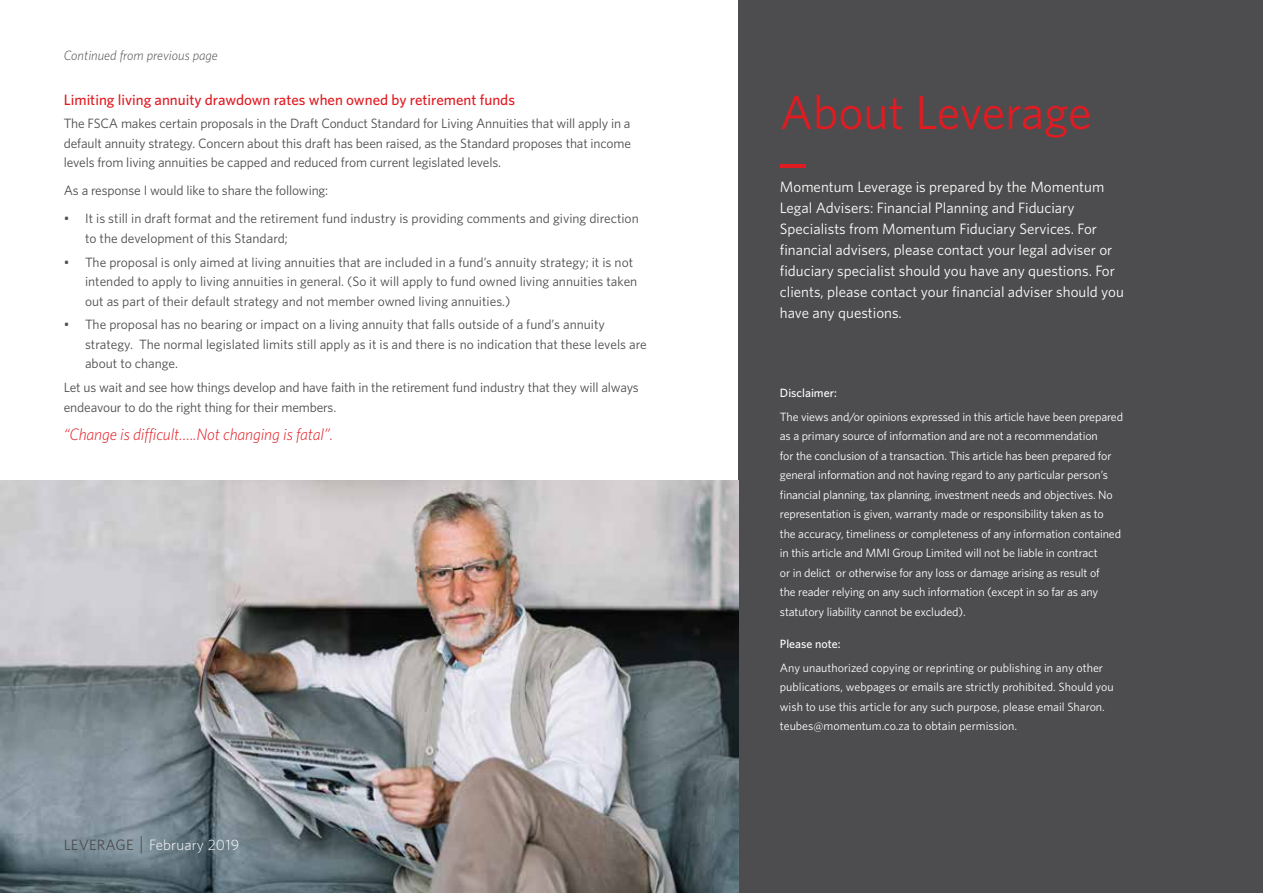
<style>
.page{position:relative;width:1263px;height:893px;background:#fff}
.page>*{position:absolute;margin:0;border:0;box-sizing:border-box;transform-origin:0 0}
.t1{font:48px "Whitney";color:#e11b22}
.t2{font:italic 300 16.5px "Whitney";letter-spacing:-.01em;color:#e11b22}
.t3{font:15px/21px "Whitney";color:#fff}
.t4{font:500 15px "Whitney";color:#e11b22}
.t5{font:300 15px "Whitney";letter-spacing:.01em;color:#fff}
.t6{font:13.5px/19.5px "Whitney";color:#4d4d4f}
.t7{font:italic 300 13.5px "Whitney";color:#4d4d4f}
.t8{font:12px/19.5px "Whitney";letter-spacing:-.01em;color:#fff}
.t9{font:500 12px "Whitney";color:#fff}
.s1{font-weight:400;color:#4d4d4f}
.s2{font-size:19.5px;color:#4d4d4f}
</style>
<div class="page">
<div style="left:738px;top:0;width:525px;height:893px;background:#4d4d4f"></div>
<hr style="left:780px;top:164px;width:26px;height:4px;background:#e11b22">
<img style="left:1px;top:480px;width:738px;height:413px">
<p class="t7" style="left:64px;top:46px;width:156px">Continued from previous page</p>
<p class="t4" style="left:64px;top:90px;width:453px">Limiting living annuity drawdown rates when owned by retirement funds</p>
<p class="t6" style="left:64px;top:114px;width:569px;text-align:justify">The FSCA makes certain proposals in the Draft Conduct Standard for Living Annuities that will apply in a default annuity strategy. Concern about this draft has been raised, as the Standard proposes that income levels from living annuities be capped and reduced from current legislated levels.</p>
<p class="t6" style="left:64px;top:181px;width:266px">As a response I would like to share the following:</p>
<p class="t6" style="left:85px;top:209px;width:555px;text-indent:-21px">• It is still in draft format and the retirement fund industry is providing comments and giving direction to the development of this Standard;</p>
<p class="t6" style="left:85px;top:252px;width:554px;text-indent:-21px">• The proposal is only aimed at living annuities that are included in a fund’s annuity strategy; it is not intended to apply to living annuities in general. (So it will apply to fund owned living annuities taken out as part of their default strategy and not member owned living annuities.)</p>
<p class="t6" style="left:85px;top:315px;width:563px;text-indent:-21px">• The proposal has no bearing or impact on a living annuity that falls outside of a fund’s annuity strategy. The normal legislated limits still apply as it is and there is no indication that these levels are about to change.</p>
<p class="t6" style="left:64px;top:377px;width:577px">Let us wait and see how things develop and have faith in the retirement fund industry that they will always endeavour to do the right thing for their members.</p>
<p class="t2" style="left:64px;top:423px;width:271px">“Change is difficult…..Not changing is fatal”.</p>
<p class="t5" style="left:64px;top:835px;width:177px"><span class="s1">LEVERAGE</span> <span class="s2">|</span> February 2019</p>
<h1 class="t1" style="left:780px;top:80px;width:313px">About Leverage</h1>
<p class="t3" style="left:780px;top:176px;width:345px">Momentum Leverage is prepared by the Momentum Legal Advisers: Financial Planning and Fiduciary Specialists from Momentum Fiduciary Services. For financial advisers, please contact your legal adviser or fiduciary specialist should you have any questions. For clients, please contact your financial adviser should you have any questions.</p>
<p class="t9" style="left:780px;top:385px;width:58px">Disclaimer:</p>
<p class="t8" style="left:780px;top:407px;width:345px">The views and/or opinions expressed in this article have been prepared as a primary source of information and are not a recommendation<br>for the conclusion of a transaction. This article has been prepared for general information and not having regard to any particular person’s financial planning, tax planning, investment needs and objectives. No representation is given, warranty made or responsibility taken as to<br>the accuracy, timeliness or completeness of any information contained in this article and MMI Group Limited will not be liable in contract<br>or in delict or otherwise for any loss or damage arising as result of<br>the reader relying on any such information (except in so far as any statutory liability cannot be excluded).</p>
<p class="t9" style="left:780px;top:636px;width:62px">Please note:</p>
<p class="t8" style="left:780px;top:658px;width:335px">Any unauthorized copying or reprinting or publishing in any other publications, webpages or emails are strictly prohibited. Should you wish to use this article for any such purpose, please email Sharon. teubes@momentum.co.za to obtain permission.</p>
</div>
